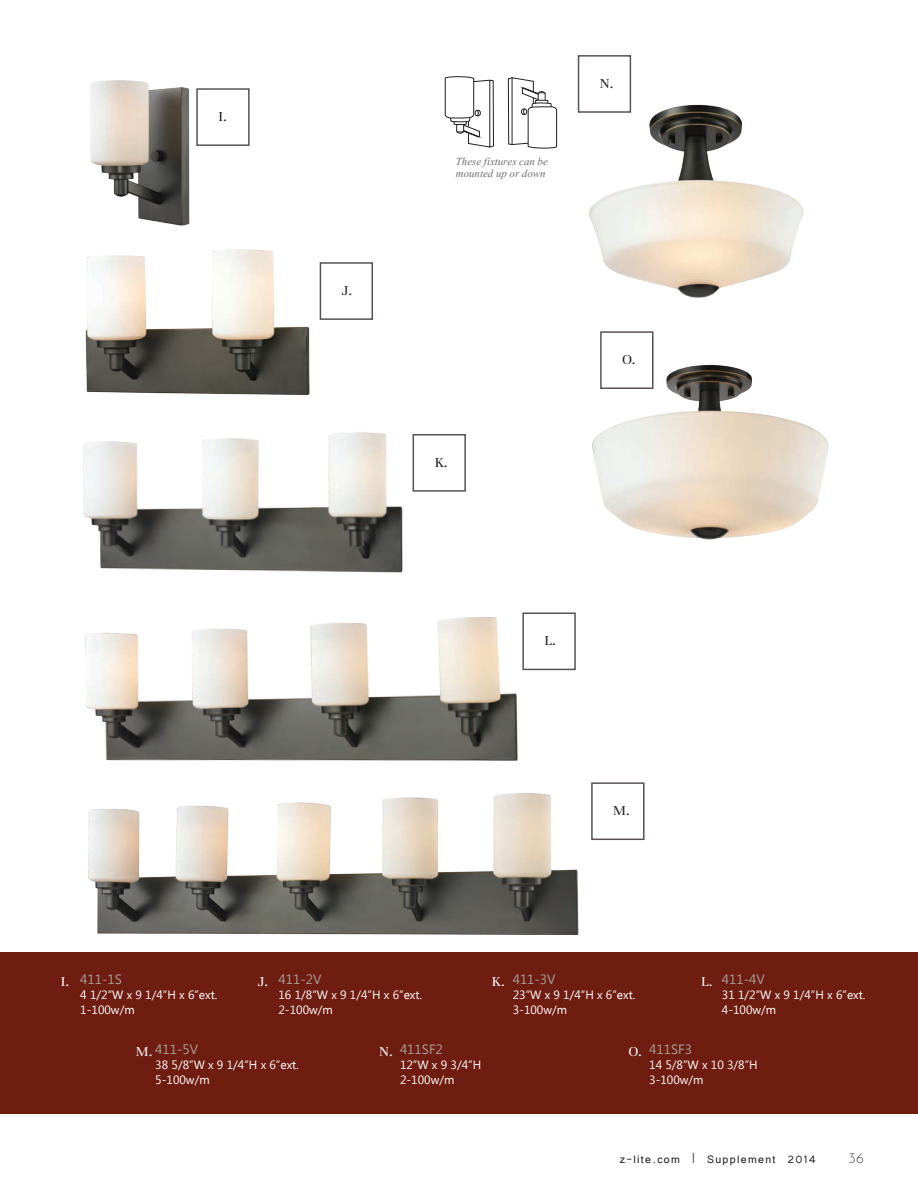
<style>
.page{position:relative;width:918px;height:1188px;background:#fff}
.page>*{position:absolute;margin:0;border:0;box-sizing:border-box;transform-origin:0 0}
.BLACK_LETTERS{font:15px "Unna";color:#231f20}
.WHITE_LETTERS{font:15px "Unna";color:#fff}
.t1{font:300 15px "Josefin Sans Std";color:#231f20}
.item___grey{font:13.5px "Ebrima";color:#a6a299}
.vanity_CAN_be_up_or{font:13.5px/12px "Vijaya";color:#6c6d70}
.t2{font:13.5px "Tunga";letter-spacing:.1em;color:#231f20}
.WHITE_COPY{font:12px "Ebrima";color:#fff}
.s1{font-style:inherit}
</style>
<div class="page">
<div style="left:0;top:952px;width:918px;height:162px;background:#701d11"></div>
<svg style="left:445px;top:76px;width:49px;height:71px"></svg>
<svg style="left:508px;top:78px;width:49px;height:70px"></svg>
<div style="left:196px;top:88px;width:54px;height:58px;border:2px solid #595152"></div>
<div style="left:320px;top:262px;width:53px;height:58px;border:2px solid #595152"></div>
<div style="left:413px;top:434px;width:53px;height:58px;border:2px solid #595152"></div>
<div style="left:522px;top:613px;width:54px;height:57px;border:2px solid #595152"></div>
<div style="left:591px;top:782px;width:54px;height:58px;border:2px solid #595152"></div>
<div style="left:578px;top:55px;width:53px;height:58px;border:2px solid #595152"></div>
<div style="left:600px;top:331px;width:54px;height:58px;border:2px solid #595152"></div>
<img style="left:90px;top:80px;width:111px;height:146px">
<img style="left:85px;top:249px;width:244px;height:146px">
<img style="left:83px;top:432px;width:339px;height:141px">
<img style="left:85px;top:612px;width:442px;height:149px">
<img style="left:88px;top:782px;width:506px;height:153px">
<img style="left:577px;top:94px;width:227px;height:204px">
<img style="left:592px;top:356px;width:237px;height:184px">
<p class="BLACK_LETTERS" style="left:218px;top:108px;width:10px">I.</p>
<p class="BLACK_LETTERS" style="left:342px;top:282px;width:12px">J.</p>
<p class="vanity_CAN_be_up_or" style="left:456px;top:153px;width:93px">These fixtures can be mounted up or down</p>
<p class="BLACK_LETTERS" style="left:600px;top:75px;width:15px">N.</p>
<p class="BLACK_LETTERS" style="left:435px;top:454px;width:15px">K.</p>
<p class="BLACK_LETTERS" style="left:622px;top:351px;width:15px">O.</p>
<p class="BLACK_LETTERS" style="left:545px;top:632px;width:13px">L.</p>
<p class="BLACK_LETTERS" style="left:613px;top:802px;width:18px">M.</p>
<p class="WHITE_LETTERS" style="left:61px;top:973px;width:10px">I.</p>
<p class="item___grey" style="left:80px;top:970px;width:43px">411-1S</p>
<p class="WHITE_COPY" style="left:80px;top:987px;width:139px">4 1/2”W x 9 1/4”H x 6”ext.</p>
<p class="WHITE_COPY" style="left:80px;top:1002px;width:56px">1-100w/m</p>
<p class="item___grey" style="left:155px;top:1040px;width:44px">411-5V</p>
<p class="WHITE_COPY" style="left:155px;top:1056px;width:145px">38 5/8”W x 9 1/4”H x 6”ext.</p>
<p class="WHITE_COPY" style="left:155px;top:1071px;width:56px">5-100w/m</p>
<p class="item___grey" style="left:279px;top:970px;width:44px">411-2V</p>
<p class="WHITE_COPY" style="left:279px;top:987px;width:145px">16 1/8”W x 9 1/4”H x 6”ext.</p>
<p class="WHITE_COPY" style="left:279px;top:1002px;width:56px">2-100w/m</p>
<p class="item___grey" style="left:400px;top:1040px;width:44px">411SF2</p>
<p class="WHITE_COPY" style="left:400px;top:1056px;width:83px">12”W x 9 3/4”H</p>
<p class="WHITE_COPY" style="left:400px;top:1071px;width:56px">2-100w/m</p>
<p class="WHITE_LETTERS" style="left:258px;top:973px;width:12px">J.</p>
<p class="WHITE_LETTERS" style="left:136px;top:1043px;width:18px">M.</p>
<p class="WHITE_LETTERS" style="left:379px;top:1043px;width:15px">N.</p>
<p class="item___grey" style="left:513px;top:970px;width:44px">411-3V</p>
<p class="WHITE_COPY" style="left:513px;top:987px;width:124px">23”W x 9 1/4”H x 6”ext.</p>
<p class="WHITE_COPY" style="left:513px;top:1002px;width:56px">3-100w/m</p>
<p class="WHITE_LETTERS" style="left:492px;top:973px;width:15px">K.</p>
<p class="WHITE_LETTERS" style="left:701px;top:973px;width:13px">L.</p>
<p class="item___grey" style="left:722px;top:970px;width:44px">411-4V</p>
<p class="WHITE_COPY" style="left:722px;top:987px;width:145px">31 1/2”W x 9 1/4”H x 6”ext.</p>
<p class="WHITE_COPY" style="left:722px;top:1002px;width:56px">4-100w/m</p>
<p class="WHITE_LETTERS" style="left:628px;top:1043px;width:15px">O.</p>
<p class="item___grey" style="left:649px;top:1040px;width:44px">411SF3</p>
<p class="WHITE_COPY" style="left:649px;top:1056px;width:110px">14 5/8”W x 10 3/8”H</p>
<p class="WHITE_COPY" style="left:649px;top:1071px;width:56px">3-100w/m</p>
<p class="t2" style="left:620px;top:1151px;width:198px">z-lite.com <span class="s1">|</span> Supplement 2014</p>
<p class="t1" style="left:848px;top:1148px;width:18px">36</p>
</div>
